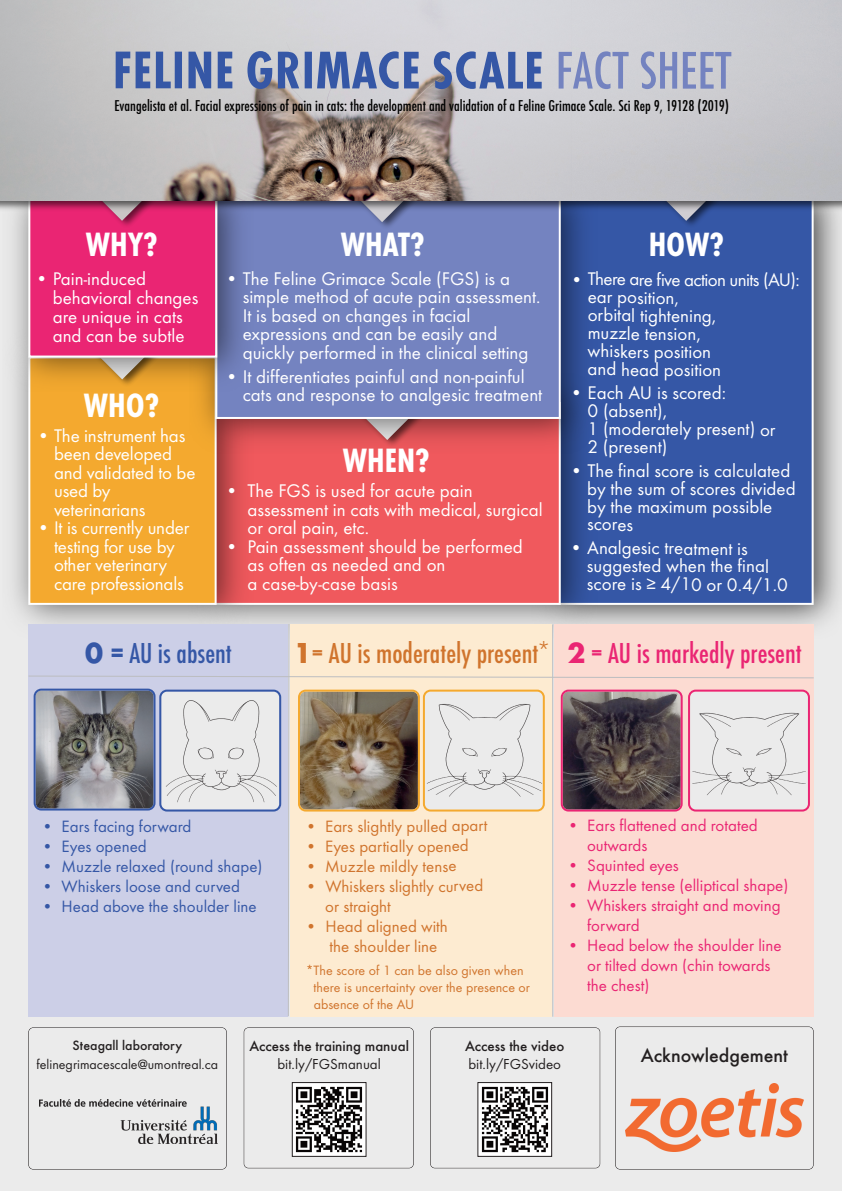
<style>
.page{position:relative;width:842px;height:1191px;background:#ebebeb}
.page>*{position:absolute;margin:0;border:0;box-sizing:border-box;transform-origin:0 0}
.t1{font:700 condensed 55px "Futura TOT";letter-spacing:.015em;color:#3557a6}
.t2{font:700 condensed 35px "Futura TOT";color:#fff}
.t3{font:500 condensed 30px "Futura TOT";color:#d0742d}
.t4{font:500 condensed 30px "Futura TOT";color:#ea2573}
.t5{font:500 condensed 30px "Futura TOT";color:#3557a6}
.t6{font:500 20px "Futura TOT";color:#231f20}
.t7{font:19px/18.5px "Futura TOT";color:#fff}
.t8{font:17px/20px "Futura TOT";color:#ea2573}
.t9{font:17px/20.1px "Futura TOT";letter-spacing:-.005em;color:#d0742d}
.t10{font:17px "Futura TOT";color:#3557a6}
.t11{font:500 condensed 16.3px "Futura TOT";color:#000}
.t12{font:500 15px/18px "Futura TOT";color:#231f20;text-align:center}
.t13{font:15px/18px "Futura TOT";color:#231f20}
.t14{font:14px/17.2px "Futura TOT";letter-spacing:-.005em;color:#d0742d}
.t15{font:14px "Futura TOT";color:#231f20}
.t16{font:500 14px "Futura TOT";color:#231f20}
.t17{font:500 13px/17.6px "Helvetica Neue";color:#fff}
.s1{font-weight:500;color:#7483c0}
.s2{font-weight:700;font-stretch:normal}
.s3{font-weight:700}
.s4{font-weight:400}
.s5{font-weight:500}
</style>
<div class="page">
<div style="left:559px;top:200px;width:253px;height:403px;background:#3557a6"></div>
<img style="left:253px;top:453px;width:344px;height:170px">
<div style="left:216px;top:404px;width:343px;height:199px;background:#f0595d"></div>
<img style="left:13px;top:391px;width:240px;height:232px">
<div style="left:30px;top:358px;width:185px;height:245px;background:#f4a92f"></div>
<div style="left:28px;top:356px;width:189px;height:249px;border:2px solid #fff"></div>
<img style="left:199px;top:213px;width:387px;height:240px">
<div style="left:217px;top:200px;width:342px;height:217px;background:#7483c0"></div>
<div style="left:215px;top:198px;width:346px;height:221px;border:2px solid #fff"></div>
<img style="left:12px;top:213px;width:229px;height:178px">
<div style="left:30px;top:201px;width:185px;height:154px;background:#ea2573"></div>
<div style="left:28px;top:199px;width:189px;height:158px;border:2px solid #fff"></div>
<img style="left:119px;top:221px;width:16px;height:5px">
<svg style="left:111px;top:213px;width:32px;height:8px"></svg>
<img style="left:379px;top:222px;width:16px;height:5px">
<svg style="left:370px;top:213px;width:34px;height:9px"></svg>
<svg style="left:674px;top:213px;width:34px;height:8px"></svg>
<svg style="left:28px;top:623px;width:787px;height:394px;background:#d9cbc8"></svg>
<hr style="left:552px;top:624px;width:1px;height:392px;background:#bcbdc0">
<img style="left:0;top:201px;width:842px;height:12px">
<img style="left:0;top:0;width:842px;height:201px">
<div style="left:28px;top:1027px;width:199px;height:142px;border:1px solid #231f20;border-radius:5px"></div>
<div style="left:244px;top:1027px;width:170px;height:141px;border:1px solid #231f20;border-radius:5px"></div>
<div style="left:430px;top:1027px;width:170px;height:141px;border:1px solid #231f20;border-radius:5px"></div>
<div style="left:615px;top:1026px;width:199px;height:143px;border:1px solid #231f20;border-radius:5px"></div>
<img style="left:40px;top:1099px;width:177px;height:45px">
<img style="left:294px;top:1084px;width:71px;height:70px">
<div style="left:292px;top:1082px;width:75px;height:74px;border:1px solid #231f20"></div>
<img style="left:625px;top:1083px;width:179px;height:68px">
<img style="left:479px;top:1084px;width:71px;height:70px">
<div style="left:477px;top:1082px;width:75px;height:74px;border:1px solid #231f20"></div>
<p class="t1" style="left:113px;top:52px;width:620px">FELINE GRIMACE SCALE <span class="s1">FACT SHEET</span></p>
<p class="t11" style="left:114px;top:98px;width:616px">Evangelista et al. Facial expressions of pain in cats: the development and validation of a Feline Grimace Scale. Sci Rep 9, 19128 (2019)</p>
<p class="t2" style="left:86px;top:233px;width:73px">WHY?</p>
<p class="t2" style="left:341px;top:233px;width:85px">WHAT?</p>
<p class="t2" style="left:649px;top:233px;width:77px">HOW?</p>
<p class="t7" style="left:53px;top:271px;width:147px;line-height:18.9px;text-indent:-17px">• Pain-induced behavioral changes are unique in cats and can be subtle</p>
<p class="t7" style="left:243px;top:271px;width:299px;text-indent:-17px">• The Feline Grimace Scale (FGS) is a simple method of acute pain assessment.<br>It is based on changes in facial expressions and can be easily and quickly performed in the clinical setting</p>
<p class="t7" style="left:243px;top:369px;width:301px;text-indent:-17px">• It differentiates painful and non-painful cats and response to analgesic treatment</p>
<p class="t2" style="left:84px;top:393px;width:77px">WHO?</p>
<p class="t7" style="left:54px;top:428px;width:143px;text-indent:-17px">• The instrument has been developed and validated to be used by veterinarians</p>
<p class="t7" style="left:37px;top:520px;width:154px;text-align:center">• It is currently under testing for use by other veterinary<br>care professionals</p>
<p class="t17" style="left:55px;top:508px;width:112px">been developed in other species, but not in cats…until now</p>
<p class="t2" style="left:343px;top:449px;width:88px">WHEN?</p>
<p class="t7" style="left:247px;top:483px;width:297px;text-indent:-22px">• The FGS is used for acute pain assessment in cats with medical, surgical or oral pain, etc.</p>
<p class="t7" style="left:247px;top:539px;width:277px;text-indent:-22px">• Pain assessment should be performed as often as needed and on<br>a case-by-case basis</p>
<p class="t7" style="left:588px;top:272px;width:214px;line-height:18px;text-indent:-17px">• There are five action units (AU): ear position,<br>orbital tightening,<br>muzzle tension,<br>whiskers position<br>and head position</p>
<p class="t7" style="left:587px;top:385px;width:190px;line-height:18px;text-indent:-17px">• Each AU is scored:<br>0 (absent),<br>1 (moderately present) or<br>2 (present)</p>
<p class="t7" style="left:587px;top:463px;width:210px;line-height:17.8px;text-indent:-17px">• The final score is calculated by the sum of scores divided by the maximum possible scores</p>
<p class="t7" style="left:587px;top:540px;width:202px;line-height:18px;text-indent:-17px">• Analgesic treatment is suggested when the final score is ≥ 4/10 or 0.4/1.0</p>
<p class="t5" style="left:85px;top:639px;width:148px"><span class="s2">0</span> <span class="s3">=</span> AU is absent</p>
<p class="t3" style="left:294px;top:639px;width:257px"><span class="s2">1</span>= AU is moderately present*</p>
<p class="t4" style="left:567px;top:639px;width:236px"><span class="s2">2</span> = AU is markedly present</p>
<p class="t10" style="left:42px;top:819px;width:151px">• Ears facing forward</p>
<p class="t10" style="left:42px;top:839px;width:106px">• Eyes opened</p>
<p class="t10" style="left:42px;top:859px;width:222px">• Muzzle relaxed (round shape)</p>
<p class="t10" style="left:42px;top:879px;width:200px">• Whiskers loose and curved</p>
<p class="t10" style="left:42px;top:899px;width:216px">• Head above the shoulder line</p>
<p class="t9" style="left:305px;top:817px;width:184px">• Ears slightly pulled apart</p>
<p class="t9" style="left:305px;top:837px;width:165px">• Eyes partially opened</p>
<p class="t9" style="left:305px;top:857px;width:153px">• Muzzle mildly tense</p>
<p class="t9" style="left:325px;top:877px;width:159px;text-indent:-20px">• Whiskers slightly curved or straight</p>
<p class="t9" style="left:330px;top:917px;width:120px;text-indent:-24px">• Head aligned with the shoulder line</p>
<p class="t14" style="left:314px;top:963px;width:218px;text-indent:-8px">*The score of 1 can be also given when there is uncertainty over the presence or absence of the AU</p>
<p class="t8" style="left:587px;top:816px;width:172px;text-indent:-20px">• Ears flattened and rotated outwards</p>
<p class="t8" style="left:567px;top:856px;width:113px">• Squinted eyes</p>
<p class="t8" style="left:567px;top:876px;width:223px">• Muzzle tense (elliptical shape)</p>
<p class="t8" style="left:587px;top:896px;width:195px;text-indent:-20px">• Whiskers straight and moving forward</p>
<p class="t8" style="left:587px;top:936px;width:196px;text-indent:-20px">• Head below the shoulder line or tilted down (chin towards the chest)</p>
<p class="t16" style="left:73px;top:1038px;width:111px">Steagall laboratory</p>
<p class="t15" style="left:36px;top:1058px;width:183px">felinegrimacescale@umontreal.ca</p>
<p class="t12" style="left:249px;top:1038px;width:161px">Access the training manual <span class="s4">bit.ly/FGSmanual</span></p>
<p class="t13" style="left:465px;top:1038px;width:101px"><span class="s5">Access the video </span>bit.ly/FGSvideo</p>
<p class="t6" style="left:641px;top:1046px;width:149px">Acknowledgement</p>
</div>
